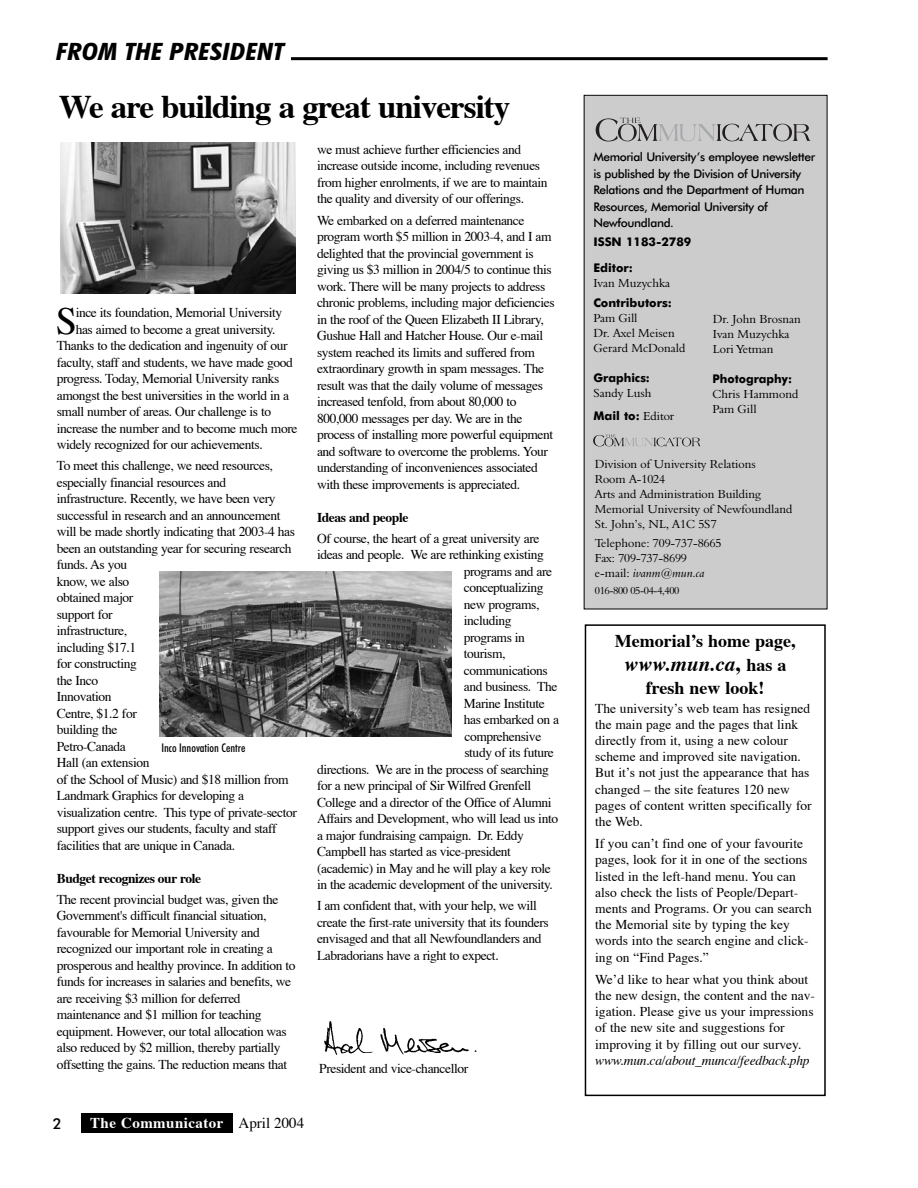
<style>
.page{position:relative;width:918px;height:1188px;background:#fff}
.page>*{position:absolute;margin:0;border:0;box-sizing:border-box;transform-origin:0 0}
.t1{font:38.4px "Times";color:#000}
.t2{font:700 33px "Times";letter-spacing:-.03em;color:#000}
.t3{font:italic 700 condensed 24px "Futura BT";color:#000;scale:1.2 1}
.t4{font:italic 700 21px "Times";color:#000}
.t5{font:700 18px "Times";color:#000}
.t6{font:700 15px "Times";letter-spacing:.03em;color:#fff}
.t7{font:500 15px "Futura BT";color:#000}
.t8{font:13.5px/16.5px "Times";letter-spacing:-.03em;color:#000}
.t9{font:13.5px/16.2px "Times";color:#000}
.t10{font:700 13.5px "Times";letter-spacing:-.03em;color:#000}
.t11{font:italic 13.5px "Times";letter-spacing:-.015em;color:#000}
.t12{font:12px/15px "Aldine 401 BT Roman A";color:#000}
.t13{font:500 12px/16.5px "Futura BT";letter-spacing:-.03em;color:#000}
.t14{font:700 12px/25.8px "Futura BT";color:#000}
.t15{font:500 condensed 12px "Futura BT";color:#000}
.t16{font:12px "Aldine 401 BT Italic A";color:#000}
.t17{font:10.5px "Aldine 401 BT Roman A";letter-spacing:-.03em;color:#000}
.s1{font-weight:400;color:#000}
.s2{font-family:"Aldine 401 BT Roman A";font-weight:400}
.s3{font-family:"Aldine 401 BT Roman A"}
.s4{font-style:normal}
.s5{font-style:normal;font-size:18px}
</style>
<div class="page">
<div style="left:81px;top:1113px;width:151px;height:20px;background:#000"></div>
<hr style="left:59px;top:57px;width:769px;height:3px;background:#000">
<div style="left:56px;top:42px;width:235px;height:40px;background:#fff"></div>
<div style="left:585px;top:96px;width:242px;height:513px;background:#ccc"></div>
<svg style="left:596px;top:118px;width:215px;height:24px"></svg>
<svg style="left:593px;top:435px;width:108px;height:12px"></svg>
<img style="left:324px;top:1021px;width:153px;height:34px">
<img style="left:60px;top:143px;width:236px;height:151px">
<img style="left:159px;top:571px;width:293px;height:165px">
<div style="left:585px;top:624px;width:241px;height:472px;border:2px solid #000"></div>
<h3 class="t3" style="left:56px;top:42px;width:192px">FROM THE PRESIDENT</h3>
<h2 class="t2" style="left:59px;top:93px;width:453px">We are building a great university</h2>
<h1 class="t1" style="left:56px;top:305px;width:23px">S</h1>
<p class="t8" style="left:76px;top:306px;width:208px">ince its foundation, Memorial University</p>
<p class="t8" style="left:76px;top:322px;width:201px">has aimed to become a great university.</p>
<p class="t8" style="left:57px;top:339px;width:232px">Thanks to the dedication and ingenuity of our</p>
<p class="t8" style="left:57px;top:355px;width:238px">faculty, staff and students, we have made good</p>
<p class="t8" style="left:57px;top:372px;width:224px">progress. Today, Memorial University ranks</p>
<p class="t8" style="left:57px;top:388px;width:234px">amongst the best universities in the world in a</p>
<p class="t8" style="left:57px;top:405px;width:216px">small number of areas. Our challenge is to</p>
<p class="t8" style="left:57px;top:421px;width:242px">increase the number and to become much more</p>
<p class="t8" style="left:57px;top:438px;width:208px">widely recognized for our achievements.</p>
<p class="t8" style="left:57px;top:459px;width:242px">To meet this challenge, we need resources, especially financial resources and infrastructure. Recently, we have been very successful in research and an announcement will be made shortly indicating that 2003-4 has been an outstanding year for securing research funds. As you<br>know, we also<br>obtained major<br>support for<br>infrastructure,<br>including $17.1<br>for constructing<br>the Inco<br>Innovation<br>Centre, $1.2 for<br>building the<br>Petro-Canada<br>Hall (an extension<br>of the School of Music) and $18 million from<br>Landmark Graphics for developing a visualization centre. This type of private-sector support gives our students, faculty and staff facilities that are unique in Canada.</p>
<p class="t10" style="left:57px;top:873px;width:146px">Budget recognizes our role</p>
<p class="t8" style="left:57px;top:892px;width:240px">The recent provincial budget was, given the Government's difficult financial situation, favourable for Memorial University and recognized our important role in creating a prosperous and healthy province. In addition to funds for increases in salaries and benefits, we are receiving $3 million for deferred maintenance and $1 million for teaching equipment. However, our total allocation was also reduced by $2 million, thereby partially offsetting the gains. The reduction means that</p>
<p class="t15" style="left:162px;top:742px;width:85px">Inco Innovation Centre</p>
<p class="t8" style="left:317px;top:142px;width:232px">we must achieve further efficiencies and increase outside income, including revenues from higher enrolments, if we are to maintain the quality and diversity of our offerings.</p>
<p class="t8" style="left:317px;top:213px;width:239px">We embarked on a deferred maintenance program worth $5 million in 2003-4, and I am delighted that the provincial government is giving us $3 million in 2004/5 to continue this work. There will be many projects to address chronic problems, including major deficiencies in the roof of the Queen Elizabeth II Library, Gushue Hall and Hatcher House. Our e-mail system reached its limits and suffered from extraordinary growth in spam messages. The result was that the daily volume of messages increased tenfold, from about 80,000 to 800,000 messages per day. We are in the process of installing more powerful equipment and software to overcome the problems. Your understanding of inconveniences associated with these improvements is appreciated.</p>
<p class="t10" style="left:317px;top:511px;width:93px">Ideas and people</p>
<p class="t8" style="left:317px;top:531px;width:224px">Of course, the heart of a great university are</p>
<p class="t8" style="left:317px;top:547px;width:228px">ideas and people. We are rethinking existing</p>
<p class="t8" style="left:464px;top:564px;width:90px">programs and are</p>
<p class="t8" style="left:464px;top:580px;width:81px">conceptualizing</p>
<p class="t8" style="left:464px;top:597px;width:77px">new programs,</p>
<p class="t8" style="left:464px;top:613px;width:49px">including</p>
<p class="t8" style="left:464px;top:630px;width:63px">programs in</p>
<p class="t8" style="left:464px;top:646px;width:43px">tourism,</p>
<p class="t8" style="left:464px;top:663px;width:85px">communications</p>
<p class="t8" style="left:464px;top:679px;width:95px">and business. The</p>
<p class="t8" style="left:464px;top:696px;width:82px">Marine Institute</p>
<p class="t8" style="left:464px;top:712px;width:97px">has embarked on a</p>
<p class="t8" style="left:464px;top:729px;width:78px">comprehensive</p>
<p class="t8" style="left:464px;top:745px;width:91px">study of its future</p>
<p class="t8" style="left:317px;top:762px;width:234px">directions. We are in the process of searching</p>
<p class="t8" style="left:317px;top:778px;width:216px">for a new principal of Sir Wilfred Grenfell</p>
<p class="t8" style="left:317px;top:795px;width:236px">College and a director of the Office of Alumni</p>
<p class="t8" style="left:317px;top:811px;width:243px">Affairs and Development, who will lead us into</p>
<p class="t8" style="left:317px;top:828px;width:208px">a major fundraising campaign. Dr. Eddy</p>
<p class="t8" style="left:317px;top:844px;width:196px">Campbell has started as vice-president</p>
<p class="t8" style="left:317px;top:861px;width:235px">(academic) in May and he will play a key role</p>
<p class="t8" style="left:317px;top:877px;width:238px">in the academic development of the university.</p>
<p class="t8" style="left:317px;top:898px;width:233px">I am confident that, with your help, we will create the first-rate university that its founders envisaged and that all Newfoundlanders and Labradorians have a right to expect.</p>
<p class="t8" style="left:319px;top:1061px;width:151px">President and vice-chancellor</p>
<p class="t7" style="left:53px;top:1118px;width:11px">2</p>
<p class="t6" style="left:90px;top:1117px;width:216px">The Communicator <span class="s1">April 2004</span></p>
<p class="t13" style="left:593px;top:150px;width:223px">Memorial University’s employee newsletter is published by the Division of University Relations and the Department of Human Resources, Memorial University of Newfoundland.</p>
<p class="t14" style="left:593px;top:230px;width:100px">ISSN 1183-2789<br>Editor:</p>
<p class="t12" style="left:593px;top:277px;width:78px">Ivan Muzychka</p>
<p class="t14" style="left:593px;top:290px;width:80px">Contributors:</p>
<p class="t12" style="left:593px;top:311px;width:93px">Pam Gill<br>Dr. Axel Meisen<br>Gerard McDonald</p>
<p class="t14" style="left:593px;top:365px;width:58px">Graphics:</p>
<p class="t12" style="left:593px;top:386px;width:60px">Sandy Lush</p>
<p class="t14" style="left:593px;top:404px;width:82px">Mail to: <span class="s2">Editor</span></p>
<p class="t12" style="left:713px;top:313px;width:89px">Dr. John Brosnan<br>Ivan Muzychka<br>Lori Yetman</p>
<p class="t14" style="left:712px;top:367px;width:81px">Photography:</p>
<p class="t12" style="left:712px;top:388px;width:87px">Chris Hammond<br>Pam Gill</p>
<p class="t12" style="left:595px;top:457px;width:199px">Division of University Relations<br>Room A-1024<br>Arts and Administration Building<br>Memorial University of Newfoundland<br>St. John’s, NL, A1C 5S7</p>
<p class="t12" style="left:595px;top:537px;width:128px">Telephone: 709-737-8665<br>Fax: 709-737-8699</p>
<p class="t16" style="left:595px;top:569px;width:111px"><span class="s3">e-mail:</span> ivanm@mun.ca</p>
<p class="t17" style="left:595px;top:586px;width:86px">016-800 05-04-4,400</p>
<h3 class="t5" style="left:615px;top:634px;width:182px">Memorial’s home page,</h3>
<h3 class="t4" style="left:624px;top:655px;width:164px">www.mun.ca<span class="s4">,</span> <span class="s5">has a</span></h3>
<h3 class="t5" style="left:646px;top:680px;width:120px">fresh new look!</h3>
<p class="t9" style="left:595px;top:701px;width:218px">The university’s web team has resigned the main page and the pages that link directly from it, using a new colour scheme and improved site navigation.<br>But it’s not just the appearance that has changed – the site features 120 new pages of content written specifically for the Web.</p>
<p class="t9" style="left:595px;top:837px;width:218px">If you can’t find one of your favourite pages, look for it in one of the sections listed in the left-hand menu. You can also check the lists of People/Depart&shy;ments and Programs. Or you can search the Memorial site by typing the key words into the search engine and click&shy;ing on “Find Pages.”</p>
<p class="t9" style="left:595px;top:972px;width:221px">We’d like to hear what you think about the new design, the content and the nav&shy;igation. Please give us your impressions of the new site and suggestions for improving it by filling out our survey.</p>
<p class="t11" style="left:595px;top:1055px;width:216px">www.mun.ca/about_munca/feedback.php</p>
</div>
